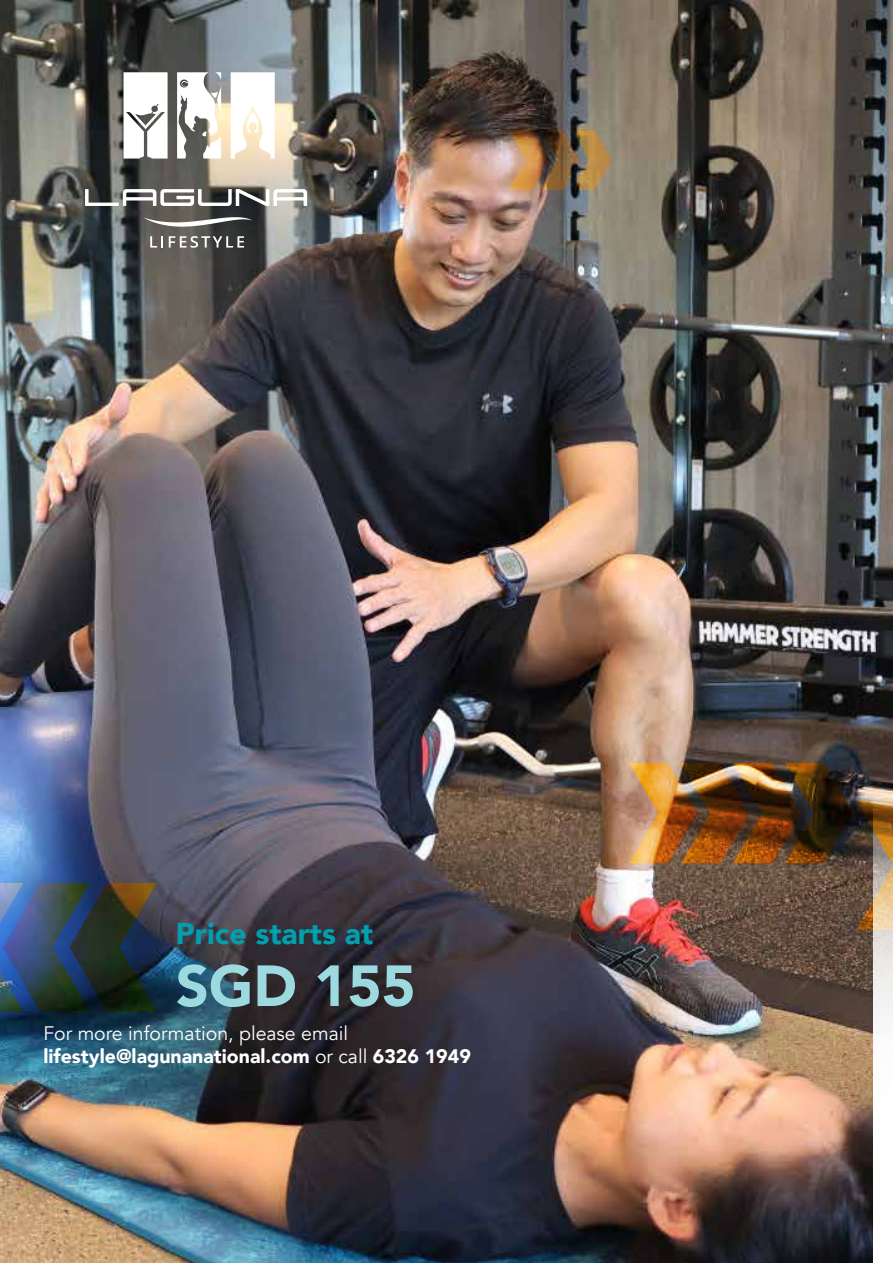
<style>
.page{position:relative;width:893px;height:1263px;background:#fff}
.page>*{position:absolute;margin:0;border:0;box-sizing:border-box;transform-origin:0 0}
.t1{font:900 57.3px "Avenir";color:#9cdae0}
.t2{font:900 30px "Avenir";color:#00a0af}
.t3{font:19.5px/23.4px "Avenir";color:#fff}
.s1{font-weight:900}
</style>
<div class="page">
<img style="left:0;top:0;width:893px;height:1263px">
<img style="left:0;top:883px;width:156px;height:128px">
<img style="left:509px;top:130px;width:103px;height:60px">
<svg style="left:874px;top:930px;width:19px;height:333px"></svg>
<img style="left:629px;top:763px;width:264px;height:167px">
<svg style="left:124px;top:72px;width:44px;height:87px"></svg>
<svg style="left:85px;top:189px;width:222px;height:17px"></svg>
<svg style="left:150px;top:236px;width:13px;height:12px"></svg>
<svg style="left:169px;top:236px;width:75px;height:12px"></svg>
<svg style="left:144px;top:217px;width:108px;height:10px"></svg>
<svg style="left:177px;top:72px;width:45px;height:87px"></svg>
<svg style="left:231px;top:72px;width:44px;height:87px"></svg>
<h2 class="t2" style="left:176px;top:907px;width:199px">Price starts at</h2>
<h1 class="t1" style="left:176px;top:937px;width:241px">SGD 155</h1>
<p class="t3" style="left:43px;top:1021px;width:429px">For more information, please email <span class="s1">lifestyle@lagunanational.com</span> or call <span class="s1">6326 1949</span></p>
</div>
